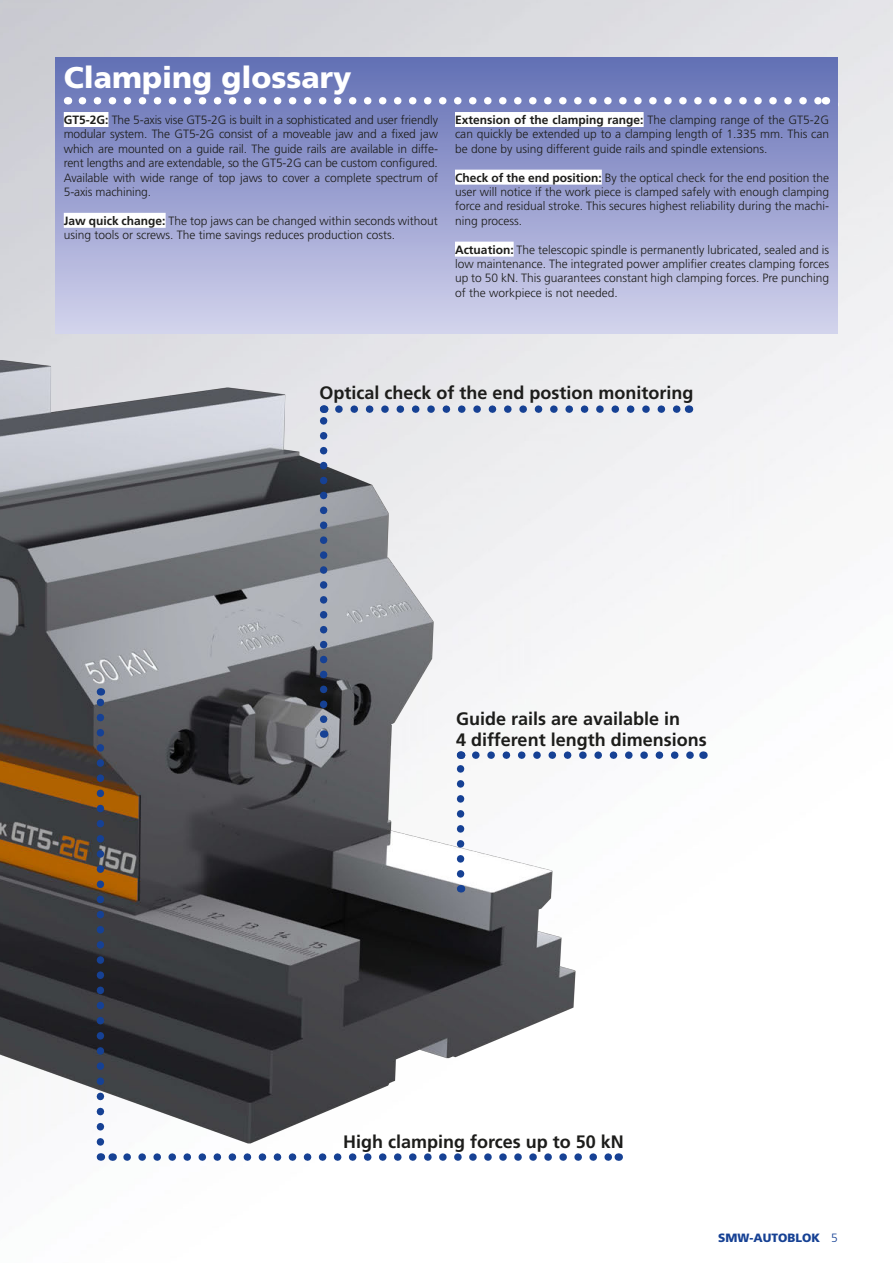
<style>
.page{position:relative;width:893px;height:1263px;background:#fff}
.page>*{position:absolute;margin:0;border:0;box-sizing:border-box;transform-origin:0 0}
.t1{font:900 30px "Frutiger LT Std";color:#fff}
.t2{font:700 18px/21.6px "Frutiger LT Std";color:#1d1d1b}
.t3{font:300 12px/14.4px "Frutiger LT Std";color:#1d1d1b;text-align:justify}
.t4{font:900 12px "Frutiger LT Std";color:#164194}
.s1{font-weight:700}
.s2{font-weight:300}
</style>
<div class="page">
<img style="left:0;top:0;width:893px;height:1161px">
<img style="left:0;top:294px;width:590px;height:867px">
<div style="left:55px;top:57px;width:783px;height:276px;background:linear-gradient(to bottom,#6572b6,#d1d1ec)"></div>
<svg style="left:78px;top:97px;width:748px;height:12px"></svg>
<div style="left:455px;top:112px;width:189px;height:15px;background:#fff"></div>
<div style="left:455px;top:170px;width:147px;height:15px;background:#fff"></div>
<div style="left:455px;top:242px;width:59px;height:15px;background:#fff"></div>
<div style="left:64px;top:112px;width:44px;height:15px;background:#fff"></div>
<div style="left:64px;top:213px;width:102px;height:15px;background:#fff"></div>
<svg style="left:97px;top:688px;width:7px;height:454px;background:#424f6d"></svg>
<svg style="left:127px;top:1153px;width:484px;height:8px"></svg>
<svg style="left:476px;top:751px;width:219px;height:8px"></svg>
<svg style="left:457px;top:751px;width:7px;height:123px"></svg>
<svg style="left:339px;top:405px;width:342px;height:8px;background:#9eaecd"></svg>
<svg style="left:320px;top:405px;width:7px;height:314px;background:#5a6d93"></svg>
<h1 class="t1" style="left:64px;top:59px;width:289px">Clamping glossary</h1>
<p class="t3" style="left:64px;top:113px;width:376px"><span class="s1">GT5-2G:</span> The 5-axis vise GT5-2G is built in a sophisticated and user friendly modular system. The GT5-2G consist of a moveable jaw and a fixed jaw which are mounted on a guide rail. The guide rails are available in diffe&shy;rent lengths and are extendable, so the GT5-2G can be custom configured.<br>Available with wide range of top jaws to cover a complete spectrum of 5-axis machining.</p>
<p class="t3" style="left:64px;top:214px;width:376px"><span class="s1">Jaw quick change:</span> The top jaws can be changed within seconds without using tools or screws. The time savings reduces production costs.</p>
<p class="t3" style="left:455px;top:113px;width:376px"><span class="s1">Extension of the clamping range:</span> The clamping range of the GT5-2G can quickly be extended up to a clamping length of 1.335 mm. This can be done by using different guide rails and spindle extensions.</p>
<p class="t3" style="left:455px;top:170px;width:376px"><span class="s1">Check of the end position:</span> By the optical check for the end position the user will notice if the work piece is clamped safely with enough clamping force and residual stroke. This secures highest reliability during the machi&shy;ning process.</p>
<p class="t3" style="left:455px;top:242px;width:376px"><span class="s1">Actuation:</span> The telescopic spindle is permanently lubricated, sealed and is low maintenance. The integrated power amplifier creates clamping forces up to 50 kN. This guarantees constant high clamping forces. Pre punching of the workpiece is not needed.</p>
<h2 class="t2" style="left:319px;top:382px;width:376px">Optical check of the end postion monitoring</h2>
<h2 class="t2" style="left:456px;top:708px;width:252px">Guide rails are available in<br>4 different length dimensions</h2>
<h2 class="t2" style="left:343px;top:1131px;width:282px">High clamping forces up to 50 kN</h2>
<p class="t4" style="left:718px;top:1231px;width:121px">SMW-AUTOBLOK <span class="s2">5</span></p>
</div>
